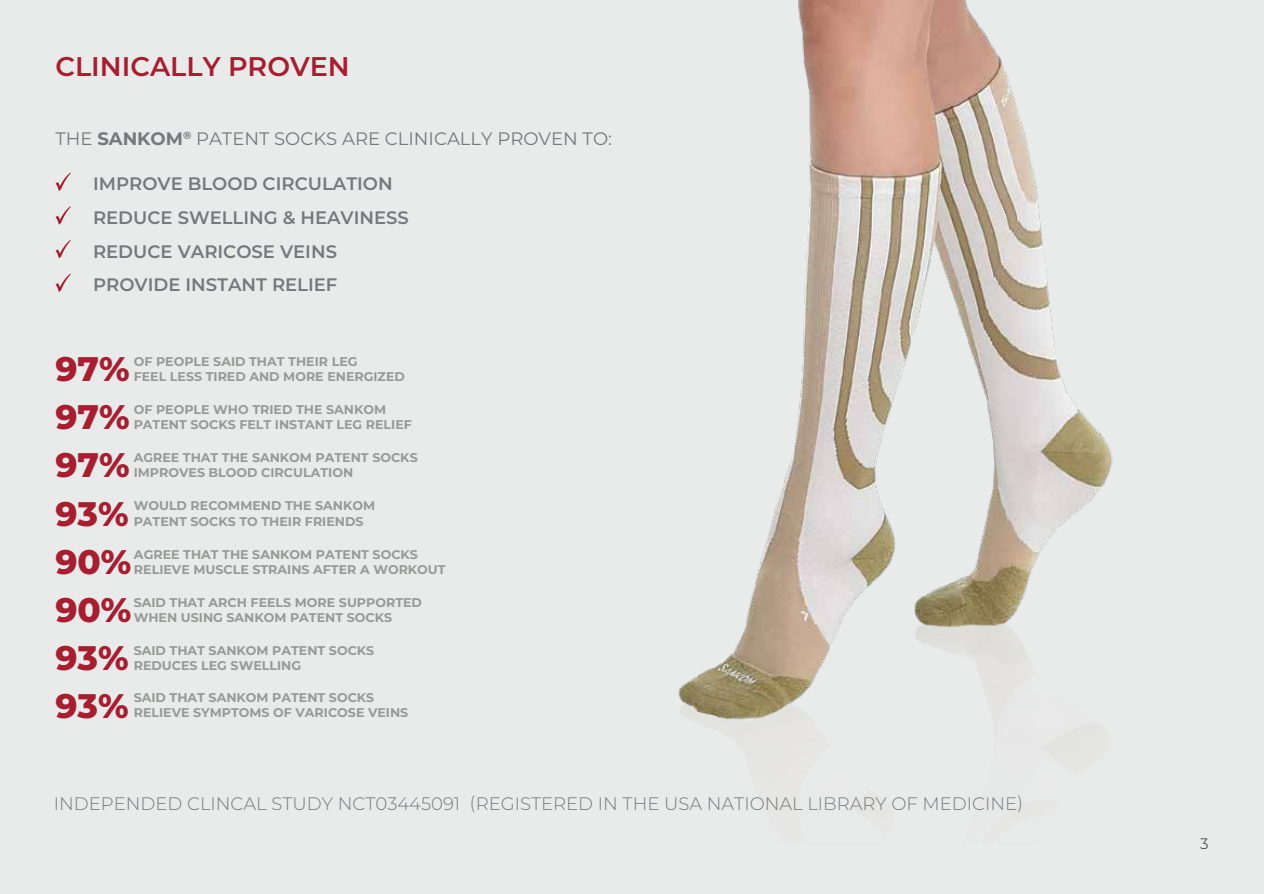
<style>
.page{position:relative;width:1264px;height:894px;background:#fff}
.page>*{position:absolute;margin:0;border:0;box-sizing:border-box;transform-origin:0 0}
.t1{font:800 34.05px "Montserrat";color:#a71e30}
.t2{font:600 27px "Montserrat";color:#a71e30}
.t3{font:600 18px/33.6px "Montserrat";color:#77787b}
.t4{font:300 18px "Montserrat";color:#77787b}
.t5{font:18px "Montserrat";color:#77787b}
.t6{font:300 15px "Montserrat";color:#231f20}
.t7{font:700 12.6px/15.1px "Montserrat";color:#999998}
.s1{font-weight:700}
</style>
<div class="page">
<div style="left:0;top:0;width:1263px;height:893px;background:#e9eaea"></div>
<svg style="left:55px;top:172px;width:16px;height:19px"></svg>
<svg style="left:55px;top:206px;width:16px;height:19px"></svg>
<svg style="left:55px;top:240px;width:16px;height:18px"></svg>
<svg style="left:55px;top:273px;width:16px;height:19px"></svg>
<img style="left:678px;top:0;width:435px;height:745px">
<h2 class="t2" style="left:55px;top:47px;width:296px">CLINICALLY PROVEN</h2>
<h3 class="t5" style="left:55px;top:126px;width:558px">THE <span class="s1">SANKOM</span><sup>®</sup> PATENT SOCKS ARE CLINICALLY PROVEN TO:</h3>
<h3 class="t3" style="left:93px;top:166px;width:317px">IMPROVE BLOOD CIRCULATION<br>REDUCE SWELLING &amp; HEAVINESS<br>REDUCE VARICOSE VEINS<br>PROVIDE INSTANT RELIEF</h3>
<h1 class="t1" style="left:55px;top:343px;width:76px">97%</h1>
<p class="t7" style="left:134px;top:353px;width:273px">OF PEOPLE SAID THAT THEIR LEG<br>FEEL LESS TIRED AND MORE ENERGIZED</p>
<h1 class="t1" style="left:55px;top:392px;width:76px">97%</h1>
<p class="t7" style="left:134px;top:401px;width:279px">OF PEOPLE WHO TRIED THE SANKOM<br>PATENT SOCKS FELT INSTANT LEG RELIEF</p>
<h1 class="t1" style="left:55px;top:440px;width:76px">97%</h1>
<p class="t7" style="left:134px;top:449px;width:285px">AGREE THAT THE SANKOM PATENT SOCKS<br>IMPROVES BLOOD CIRCULATION</p>
<h1 class="t1" style="left:55px;top:488px;width:75px">93%</h1>
<p class="t7" style="left:134px;top:497px;width:243px">WOULD RECOMMEND THE SANKOM<br>PATENT SOCKS TO THEIR FRIENDS</p>
<h1 class="t1" style="left:55px;top:537px;width:77px">90%</h1>
<p class="t7" style="left:134px;top:546px;width:285px">AGREE THAT THE SANKOM PATENT SOCKS</p>
<p class="t7" style="left:134px;top:561px;width:313px">RELIEVE MUSCLE STRAINS AFTER A WORKOUT</p>
<p class="t7" style="left:134px;top:593px;width:290px">SAID THAT ARCH FEELS MORE SUPPORTED</p>
<h1 class="t1" style="left:55px;top:584px;width:77px">90%</h1>
<p class="t7" style="left:134px;top:609px;width:260px">WHEN USING SANKOM PATENT SOCKS</p>
<p class="t7" style="left:134px;top:642px;width:242px">SAID THAT SANKOM PATENT SOCKS</p>
<h1 class="t1" style="left:55px;top:632px;width:75px">93%</h1>
<p class="t7" style="left:134px;top:657px;width:169px">REDUCES LEG SWELLING</p>
<p class="t7" style="left:134px;top:689px;width:242px">SAID THAT SANKOM PATENT SOCKS</p>
<h1 class="t1" style="left:55px;top:681px;width:75px">93%</h1>
<p class="t7" style="left:134px;top:704px;width:276px">RELIEVE SYMPTOMS OF VARICOSE VEINS</p>
<h3 class="t4" style="left:54px;top:791px;width:970px">INDEPENDED CLINCAL STUDY NCT03445091 (REGISTERED IN THE USA NATIONAL LIBRARY OF MEDICINE)</h3>
<p class="t6" style="left:1199px;top:833px;width:10px">3</p>
</div>
